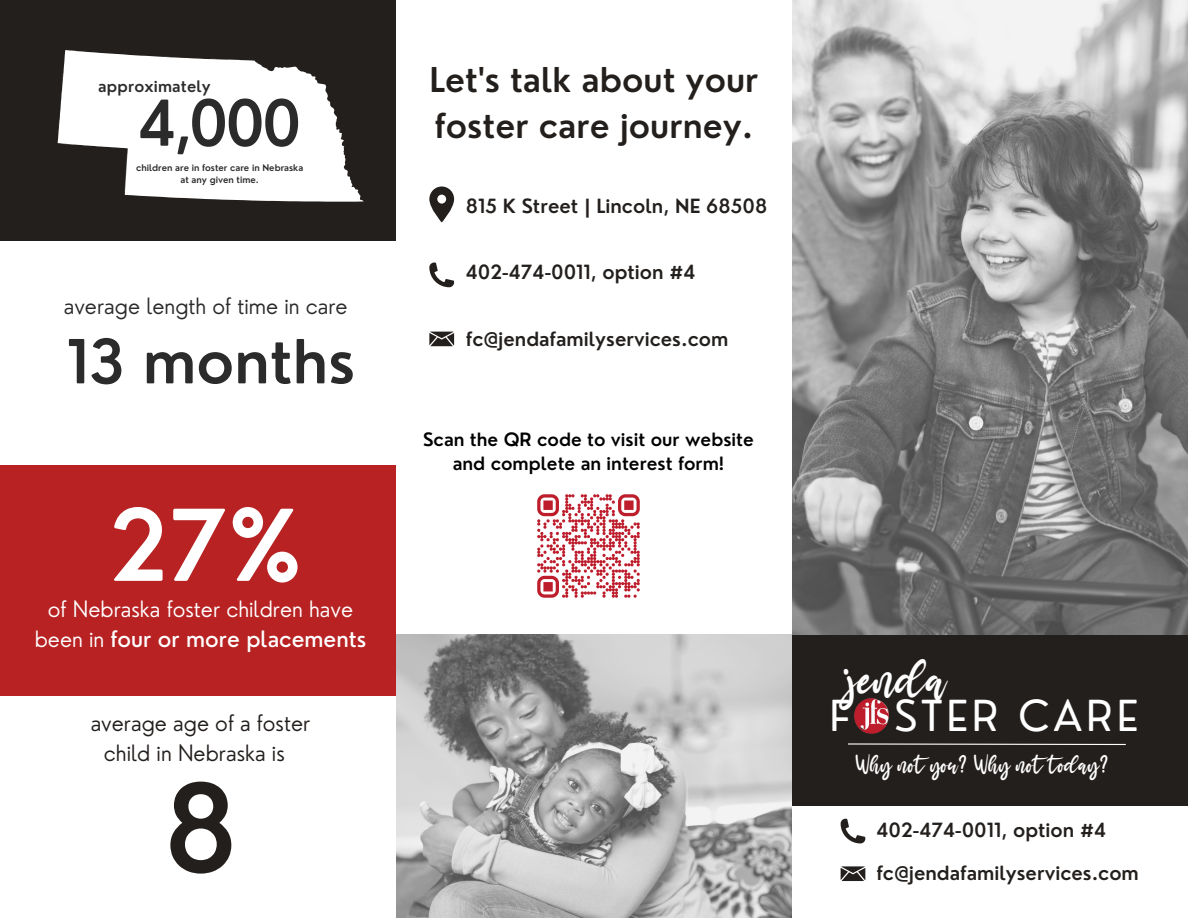
<style>
.page{position:relative;width:1188px;height:918px;background:#fff}
.page>*{position:absolute;margin:0;border:0;box-sizing:border-box;transform-origin:0 0}
.t1{font:600 117.15px "Nourd";color:#231f1d}
.t2{font:600 96.15px "Nourd";color:#fff}
.t3{font:600 61.5px "Nourd";color:#2b2b2b}
.t4{font:600 59.25px "Nourd";color:#2b2b2b}
.t5{font:41.7px "Nourd";letter-spacing:.095em;color:#fff}
.t6{font:41.7px "mama";color:#fff}
.t7{font:600 33.3px/46.2px "Nourd";color:#231f1d}
.t8{font:300 22.05px/29.8px "Nourd";color:#fff;text-align:center}
.t9{font:300 22.05px/29.8px "Nourd";color:#231f1d;text-align:center}
.t10{font:300 22.05px "Nourd";color:#2b2b2b}
.t11{font:19.5px "mama";color:#fff}
.t12{font:600 19.05px "Nourd";color:#231f1d}
.t13{font:600 17.85px/24.8px "Nourd";color:#000;text-align:center}
.t14{font:600 15.6px "Nourd";letter-spacing:.01em;color:#2b2b2b}
.t15{font:600 9px/12.5px "Nourd";color:#2b2b2b;text-align:center}
.s1{font-weight:500}
</style>
<div class="page">
<img style="left:792px;top:0;width:396px;height:635px">
<img style="left:396px;top:635px;width:396px;height:283px">
<div style="left:792px;top:635px;width:396px;height:170px;background:#231f1d"></div>
<img style="left:537px;top:494px;width:103px;height:104px">
<div style="left:0;top:0;width:396px;height:241px;background:#231f1d"></div>
<svg style="left:58px;top:50px;width:306px;height:152px;fill:#fff"></svg>
<div style="left:0;top:466px;width:396px;height:230px;background:#b82222"></div>
<svg style="left:848px;top:743px;width:278px;height:2px"></svg>
<svg style="left:429px;top:187px;width:25px;height:36px"></svg>
<svg style="left:429px;top:263px;width:25px;height:24px"></svg>
<svg style="left:429px;top:332px;width:25px;height:14px"></svg>
<svg style="left:841px;top:819px;width:24px;height:24px"></svg>
<svg style="left:841px;top:866px;width:24px;height:15px"></svg>
<img style="left:854px;top:699px;width:35px;height:35px">
<p class="t14" style="left:98px;top:76px;width:114px">approximately</p>
<p class="t3" style="left:138px;top:84px;width:166px">4,000</p>
<p class="t15" style="left:136px;top:161px;width:169px">children are in foster care in Nebraska at any given time.</p>
<p class="t10" style="left:64px;top:292px;width:285px">average length of time in care</p>
<p class="t4" style="left:66px;top:324px;width:290px">13 months</p>
<p class="t2" style="left:109px;top:485px;width:195px">27%</p>
<p class="t8" style="left:35px;top:594px;width:333px">of Nebraska foster children have been in <span class="s1">four or more placements</span></p>
<p class="t9" style="left:91px;top:708px;width:221px">average age of a foster child in Nebraska is</p>
<p class="t1" style="left:163px;top:754px;width:76px">8</p>
<p class="t7" style="left:429px;top:56px;width:331px">Let's talk about your foster care journey.</p>
<p class="t12" style="left:466px;top:194px;width:303px">815 K Street | Lincoln, NE 68508</p>
<p class="t12" style="left:466px;top:260px;width:231px">402-474-0011, option #4</p>
<p class="t12" style="left:466px;top:327px;width:264px">fc@jendafamilyservices.com</p>
<p class="t13" style="left:423px;top:427px;width:332px">Scan the QR code to visit our website and complete an interest form!</p>
<p class="t6" style="left:848px;top:652px;width:100px">jenda</p>
<p class="t5" style="left:829px;top:690px;width:310px">FOSTER CARE</p>
<p class="t11" style="left:855px;top:752px;width:255px">Why not you? Why not today?</p>
<p class="t12" style="left:877px;top:818px;width:231px">402-474-0011, option #4</p>
<p class="t12" style="left:877px;top:861px;width:264px">fc@jendafamilyservices.com</p>
</div>
